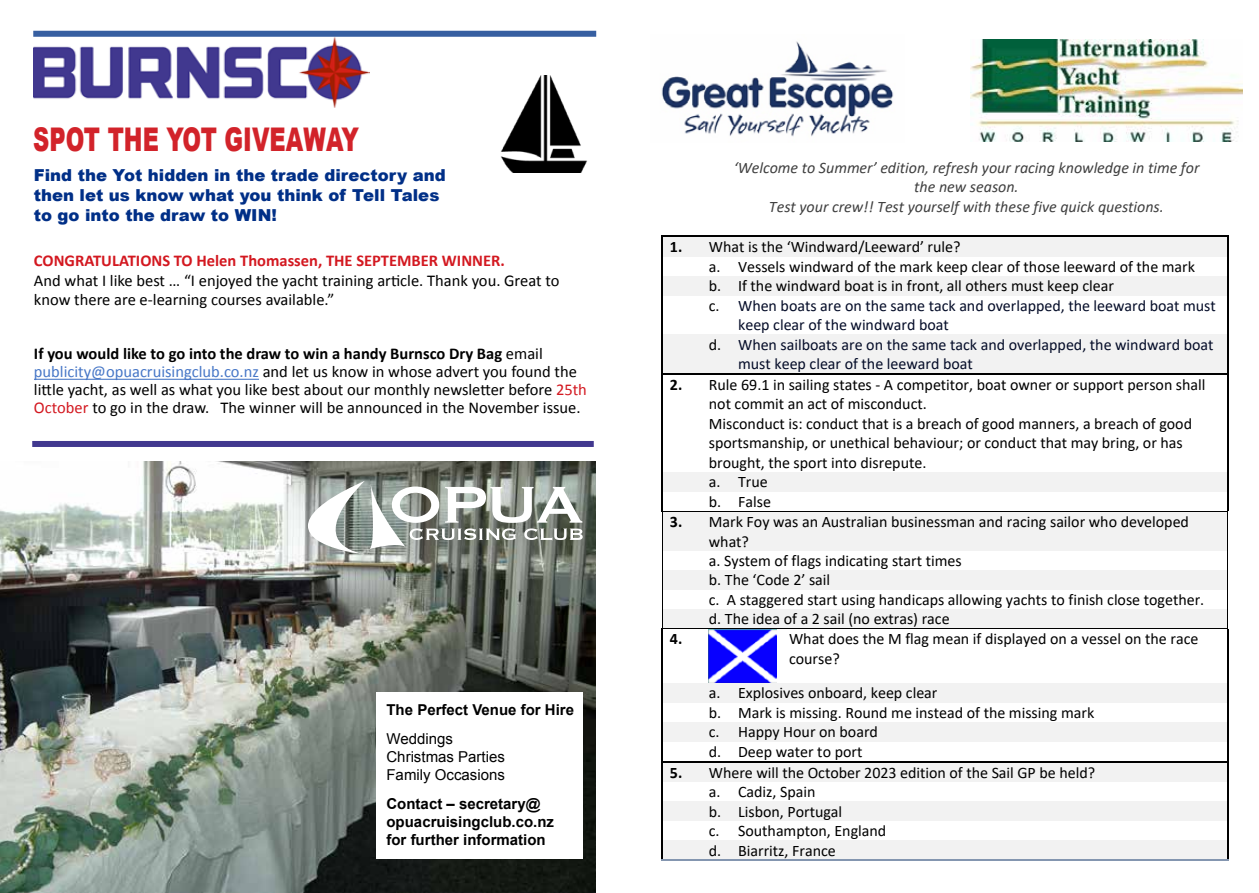
<style>
.page{position:relative;width:1259px;height:893px;background:#fff}
.page>*{position:absolute;margin:0;border:0;box-sizing:border-box;transform-origin:0 0}
.t1{font:900 32.7px "Arial";color:#d2232a;scale:.69 1}
.t2{font:16.5px/18px "Calibri";color:#000}
.t3{font:900 16.5px/19.8px "Arial";color:#002f87}
.t4{font:700 16.5px "Calibri";color:#d31820}
.t5{font:16.05px/19.5px "Calibri";color:#000}
.t6{font:16.05px "Calibri";color:#040c28}
.t7{font:italic 16.05px/19.5px "Calibri";color:#404040;text-align:center}
.t8{font:700 16.05px "Calibri";color:#000}
.t9{font:700 15px/18px "Arial";color:#000}
.t10{font:15px/18px "Arial";color:#000}
.s1{font-weight:700}
.s2{color:#4777c7}
.s3{color:#d31820}
.s4{color:#000}
</style>
<div class="page">
<hr style="left:34px;top:379px;width:225px;height:1px;background:#4777c7">
<img style="left:34px;top:37px;width:336px;height:70px">
<img style="left:500px;top:76px;width:87px;height:96px">
<div style="left:33px;top:31px;width:563px;height:6px;background:#375fa1"></div>
<div style="left:32px;top:441px;width:562px;height:6px;background:#41388f"></div>
<div style="left:663px;top:237px;width:38px;height:19px;background:#f2f2f2"></div>
<div style="left:701px;top:237px;width:525px;height:19px;background:#f2f2f2"></div>
<hr style="left:663px;top:235px;width:38px;height:2px;background:#000">
<hr style="left:702px;top:235px;width:524px;height:2px;background:#000">
<svg style="left:661px;top:235px;width:2px;height:21px"></svg>
<svg style="left:1226px;top:235px;width:2px;height:21px"></svg>
<hr style="left:661px;top:256px;width:2px;height:20px;background:#000">
<hr style="left:1226px;top:256px;width:2px;height:20px;background:#000">
<div style="left:663px;top:276px;width:38px;height:19px;background:#f2f2f2"></div>
<div style="left:701px;top:276px;width:29px;height:19px;background:#f2f2f2"></div>
<div style="left:730px;top:276px;width:496px;height:19px;background:#f2f2f2"></div>
<svg style="left:661px;top:276px;width:2px;height:19px"></svg>
<svg style="left:1226px;top:276px;width:2px;height:19px"></svg>
<hr style="left:661px;top:295px;width:2px;height:39px;background:#000">
<hr style="left:1226px;top:295px;width:2px;height:39px;background:#000">
<div style="left:663px;top:334px;width:38px;height:39px;background:#f2f2f2"></div>
<div style="left:701px;top:334px;width:29px;height:39px;background:#f2f2f2"></div>
<div style="left:730px;top:334px;width:496px;height:39px;background:#f2f2f2"></div>
<hr style="left:661px;top:334px;width:2px;height:39px;background:#000">
<hr style="left:1226px;top:334px;width:2px;height:39px;background:#000">
<hr style="left:663px;top:373px;width:38px;height:2px;background:#000">
<hr style="left:702px;top:373px;width:28px;height:2px;background:#000">
<hr style="left:731px;top:373px;width:495px;height:2px;background:#000">
<hr style="left:661px;top:375px;width:2px;height:97px;background:#000">
<hr style="left:1226px;top:375px;width:2px;height:97px;background:#000">
<div style="left:663px;top:472px;width:38px;height:19px;background:#f2f2f2"></div>
<div style="left:701px;top:472px;width:29px;height:19px;background:#f2f2f2"></div>
<div style="left:730px;top:472px;width:496px;height:19px;background:#f2f2f2"></div>
<svg style="left:661px;top:472px;width:2px;height:19px"></svg>
<svg style="left:1226px;top:472px;width:2px;height:19px"></svg>
<hr style="left:661px;top:491px;width:2px;height:20px;background:#000">
<hr style="left:1226px;top:491px;width:2px;height:20px;background:#000">
<div style="left:662px;top:512px;width:39px;height:39px;background:#f2f2f2"></div>
<div style="left:701px;top:512px;width:526px;height:39px;background:#f2f2f2"></div>
<hr style="left:663px;top:511px;width:38px;height:1px;background:#000">
<svg style="left:701px;top:511px;width:30px;height:1px"></svg>
<hr style="left:731px;top:511px;width:495px;height:1px;background:#000">
<hr style="left:662px;top:512px;width:1px;height:39px;background:#000">
<hr style="left:1227px;top:512px;width:1px;height:39px;background:#000">
<div style="left:662px;top:570px;width:39px;height:19px;background:#f2f2f2"></div>
<div style="left:701px;top:570px;width:526px;height:19px;background:#f2f2f2"></div>
<div style="left:662px;top:609px;width:39px;height:19px;background:#f2f2f2"></div>
<div style="left:701px;top:609px;width:526px;height:19px;background:#f2f2f2"></div>
<svg style="left:661px;top:551px;width:3px;height:78px"></svg>
<hr style="left:663px;top:628px;width:38px;height:1px;background:#000">
<hr style="left:701px;top:628px;width:525px;height:1px;background:#000">
<svg style="left:1226px;top:551px;width:2px;height:78px"></svg>
<hr style="left:661px;top:629px;width:2px;height:54px;background:#000">
<hr style="left:1226px;top:629px;width:2px;height:54px;background:#000">
<div style="left:663px;top:683px;width:38px;height:19px;background:#f2f2f2"></div>
<div style="left:701px;top:683px;width:29px;height:19px;background:#f2f2f2"></div>
<div style="left:730px;top:683px;width:496px;height:19px;background:#f2f2f2"></div>
<svg style="left:661px;top:683px;width:2px;height:19px"></svg>
<svg style="left:1226px;top:683px;width:2px;height:19px"></svg>
<hr style="left:661px;top:702px;width:2px;height:20px;background:#000">
<hr style="left:1226px;top:702px;width:2px;height:20px;background:#000">
<div style="left:663px;top:722px;width:38px;height:19px;background:#f2f2f2"></div>
<div style="left:701px;top:722px;width:29px;height:19px;background:#f2f2f2"></div>
<div style="left:730px;top:722px;width:496px;height:19px;background:#f2f2f2"></div>
<svg style="left:661px;top:722px;width:2px;height:19px"></svg>
<svg style="left:1226px;top:722px;width:2px;height:19px"></svg>
<hr style="left:661px;top:741px;width:2px;height:20px;background:#000">
<hr style="left:1226px;top:741px;width:2px;height:20px;background:#000">
<div style="left:663px;top:762px;width:38px;height:20px;background:#f2f2f2"></div>
<div style="left:701px;top:762px;width:525px;height:20px;background:#f2f2f2"></div>
<hr style="left:663px;top:761px;width:38px;height:1px;background:#000">
<svg style="left:701px;top:761px;width:30px;height:1px"></svg>
<hr style="left:731px;top:761px;width:495px;height:1px;background:#000">
<hr style="left:661px;top:762px;width:2px;height:20px;background:#000">
<hr style="left:1226px;top:762px;width:2px;height:20px;background:#000">
<svg style="left:661px;top:782px;width:2px;height:19px"></svg>
<svg style="left:1227px;top:782px;width:1px;height:19px"></svg>
<div style="left:663px;top:801px;width:38px;height:20px;background:#f2f2f2"></div>
<div style="left:701px;top:801px;width:29px;height:20px;background:#f2f2f2"></div>
<div style="left:730px;top:801px;width:496px;height:20px;background:#f2f2f2"></div>
<hr style="left:661px;top:801px;width:2px;height:20px;background:#000">
<hr style="left:1226px;top:801px;width:2px;height:20px;background:#000">
<svg style="left:661px;top:821px;width:2px;height:19px"></svg>
<svg style="left:1227px;top:821px;width:1px;height:19px"></svg>
<div style="left:663px;top:840px;width:38px;height:20px;background:#f2f2f2"></div>
<div style="left:701px;top:840px;width:29px;height:20px;background:#f2f2f2"></div>
<div style="left:730px;top:840px;width:496px;height:20px;background:#f2f2f2"></div>
<hr style="left:661px;top:840px;width:2px;height:20px;background:#000">
<hr style="left:663px;top:860px;width:38px;height:1px;background:#8496b0">
<svg style="left:701px;top:860px;width:29px;height:1px"></svg>
<hr style="left:730px;top:860px;width:496px;height:1px;background:#8496b0">
<hr style="left:1226px;top:840px;width:2px;height:20px;background:#000">
<img style="left:970px;top:39px;width:272px;height:103px">
<img style="left:661px;top:41px;width:233px;height:96px">
<img style="left:709px;top:629px;width:67px;height:54px">
<img style="left:0;top:461px;width:595px;height:432px">
<svg style="left:308px;top:481px;width:275px;height:73px"></svg>
<svg style="left:376px;top:692px;width:207px;height:167px"></svg>
<div style="left:386px;top:704px;width:191px;height:155px;background:#fff"></div>
<h1 class="t1" style="left:33px;top:115px;width:474px">SPOT THE YOT GIVEAWAY</h1>
<p class="t3" style="left:34px;top:165px;width:413px">Find the Yot hidden in the trade directory and then let us know what you think of Tell Tales to go into the draw to WIN!</p>
<p class="t4" style="left:34px;top:250px;width:472px">CONGRATULATIONS TO Helen Thomassen, THE SEPTEMBER WINNER.</p>
<p class="t2" style="left:34px;top:270px;width:527px;line-height:19.8px">And what I like best … “I enjoyed the yacht training article. Thank you. Great to know there are e-learning courses available.”</p>
<p class="t2" style="left:34px;top:345px;width:554px"><span class="s1">If you would like to go into the draw to win a handy Burnsco Dry Bag</span> email <span class="s2">publicity@opuacruisingclub.co.nz</span> and let us know in whose advert you found the little yacht, as well as what you like best about our monthly newsletter before <span class="s3">25th October</span> to go in the draw. The winner will be announced in the November issue.</p>
<p class="t9" style="left:386px;top:701px;width:189px">The Perfect Venue for Hire</p>
<p class="t10" style="left:386px;top:730px;width:120px">Weddings<br>Christmas Parties<br>Family Occasions</p>
<p class="t9" style="left:386px;top:795px;width:169px">Contact – secretary@ opuacruisingclub.co.nz for further information</p>
<p class="t7" style="left:733px;top:157px;width:467px">‘Welcome to Summer’ edition, refresh your racing knowledge in time for the new season.<br>Test your crew!! Test yourself with these five quick questions.</p>
<p class="t5" style="left:670px;top:237px;width:292px"><span class="s1">1.</span> What is the ‘Windward/Leeward’ rule?</p>
<p class="t5" style="left:709px;top:256px;width:488px">a. Vessels windward of the mark keep clear of those leeward of the mark</p>
<p class="t5" style="left:709px;top:276px;width:406px">b. If the windward boat is in front, all others must keep clear</p>
<p class="t6" style="left:709px;top:294px;width:508px"><span class="s4">c.</span> When boats are on the same tack and overlapped, the leeward boat must</p>
<p class="t6" style="left:738px;top:314px;width:212px">keep clear of the windward boat</p>
<p class="t6" style="left:709px;top:333px;width:506px"><span class="s4">d.</span> When sailboats are on the same tack and overlapped, the windward boat</p>
<p class="t6" style="left:738px;top:353px;width:236px">must keep clear of the leeward boat</p>
<p class="t5" style="left:709px;top:374px;width:498px;text-indent:-39px"><span class="s1">2.</span> Rule 69.1 in sailing states - A competitor, boat owner or support person shall not commit an act of misconduct.<br>Misconduct is: conduct that is a breach of good manners, a breach of good sportsmanship, or unethical behaviour; or conduct that may bring, or has brought, the sport into disrepute.<br>a. True<br>b. False</p>
<p class="t5" style="left:709px;top:512px;width:497px;text-indent:-39px"><span class="s1">3.</span> Mark Foy was an Australian businessman and racing sailor who developed what?<br>a. System of flags indicating start times<br>b. The ‘Code 2’ sail<br>c. A staggered start using handicaps allowing yachts to finish close together. d. The idea of a 2 sail (no extras) race</p>
<p class="t8" style="left:670px;top:628px;width:14px">4.</p>
<p class="t5" style="left:789px;top:629px;width:411px">What does the M flag mean if displayed on a vessel on the race course?</p>
<p class="t5" style="left:709px;top:683px;width:387px">a. Explosives onboard, keep clear<br>b. Mark is missing. Round me instead of the missing mark c. Happy Hour on board<br>d. Deep water to port</p>
<p class="t5" style="left:709px;top:762px;width:388px;text-indent:-39px"><span class="s1">5.</span> Where will the October 2023 edition of the Sail GP be held? a. Cadiz, Spain<br>b. Lisbon, Portugal<br>c. Southampton, England<br>d. Biarritz, France</p>
</div>
